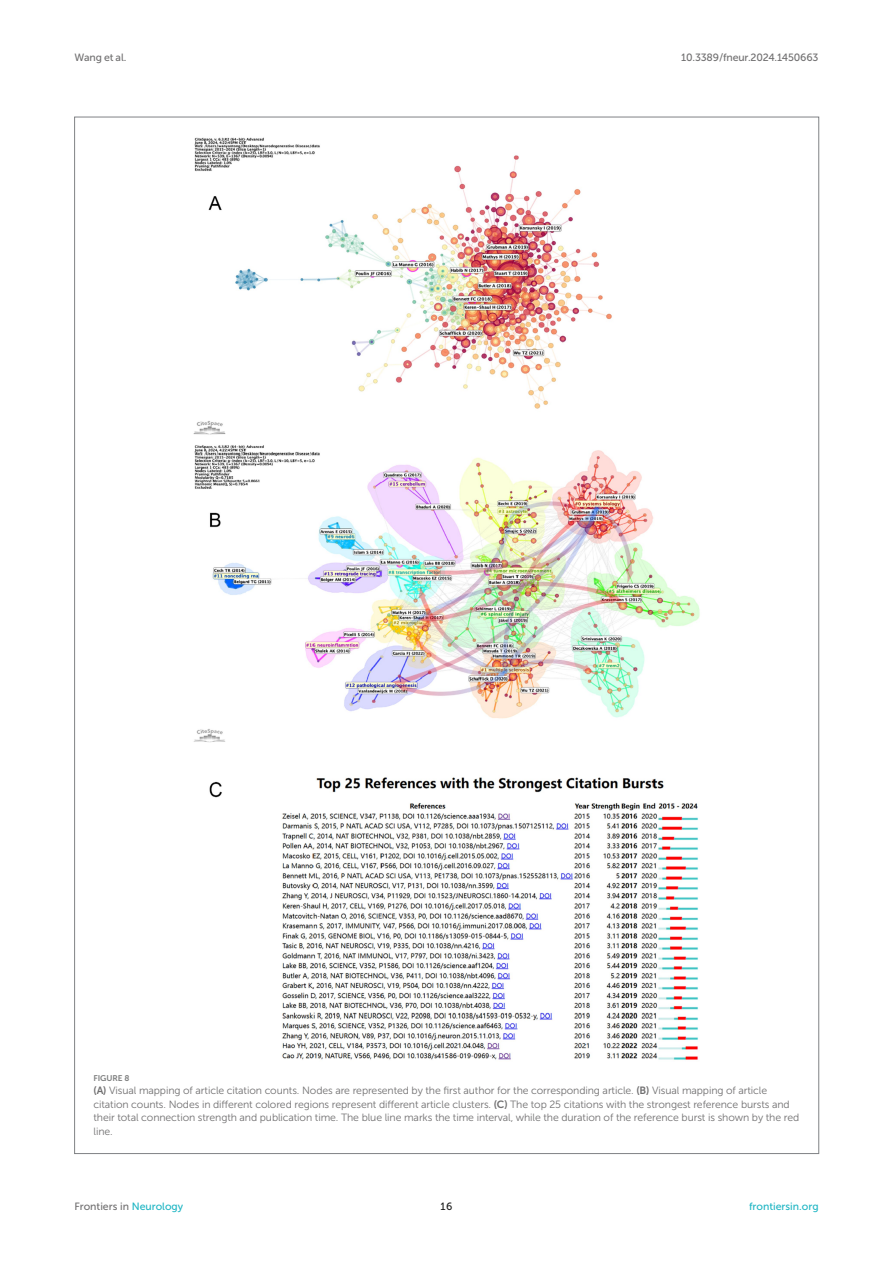
<style>
.page{position:relative;width:893px;height:1263px;background:#fff}
.page>*{position:absolute;margin:0;border:0;box-sizing:border-box;transform-origin:0 0}
.FIG_LEG{font:10.5px/13.5px "Museo Sans 300";letter-spacing:-.01em;color:#706f70}
.t1{font:10.5px "Museo Sans 500";letter-spacing:-.015em;color:#706f70}
.t2{font:10.5px "Museo Sans 500";color:#1db5c3}
.t3{font:10.5px "Museo Sans 500";color:#1b1c1b}
.FIG_HD{font:8.25px "Museo Sans 700";letter-spacing:-.01em;color:#7e7f7f}
.s1{font-family:"Museo Sans 700"}
.s2{color:#1db5c3}
</style>
<div class="page">
<img style="left:193px;top:137px;width:507px;height:923px">
<p class="t1" style="left:74px;top:51px;width:53px">Wang et al.</p>
<p class="t1" style="left:681px;top:51px;width:139px">10.3389/fneur.2024.1450663</p>
<p class="FIG_HD" style="left:94px;top:1073px;width:37px">FIGURE 8</p>
<p class="FIG_LEG" style="left:94px;top:1084px;width:707px"><span class="s1">(A)</span> Visual mapping of article citation counts. Nodes are represented by the first author for the corresponding article. <span class="s1">(B)</span> Visual mapping of article citation counts. Nodes in different colored regions represent different article clusters. <span class="s1">(C)</span> The top 25 citations with the strongest reference bursts and their total connection strength and publication time. The blue line marks the time interval, while the duration of the reference burst is shown by the red line.</p>
<p class="t1" style="left:74px;top:1200px;width:110px">Frontiers in <span class="s2">Neurology</span></p>
<p class="t3" style="left:440px;top:1200px;width:13px">16</p>
<p class="t2" style="left:749px;top:1200px;width:71px">frontiersin.org</p>
</div>
